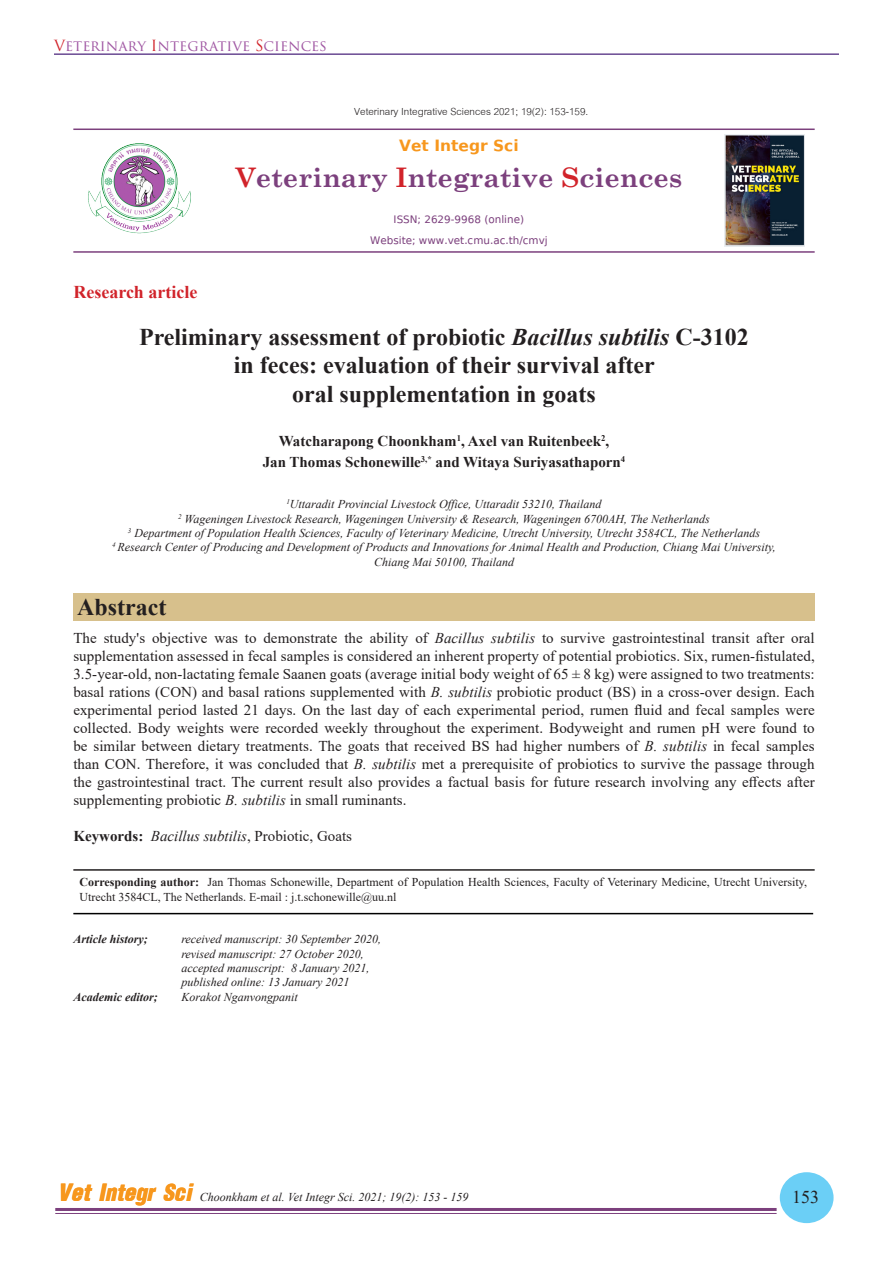
<style>
.page{position:relative;width:893px;height:1263px;background:#fff}
.page>*{position:absolute;margin:0;border:0;box-sizing:border-box;transform-origin:0 0}
.t1{font:36px "DSE Wat Ta Na";color:#f7971d}
.t2{font:700 27px "Century Schoolbook";color:#7c407d}
.t3{font:700 27px "Arundina Sans";color:#f7971d}
.t4{font:700 24px/28.8px "Times New Roman";color:#231f20;text-align:center}
.t5{font:18px/21px "Arundina Sans";color:#7c407d;text-align:center}
.t6{font:700 18px "Times New Roman";color:#d1232a}
.t7{font:18px "Times New Roman";color:#231f20}
.t8{font:15px/18px "Times New Roman";letter-spacing:.005em;color:#231f20;text-align:justify}
.t9{font:700 15px/21px "Times New Roman";color:#231f20;text-align:center}
.t10{font:15px "Cordia New";color:#231f20}
.t11{font:italic 15px "Times New Roman";color:#231f20}
.t12{font:15px "Trajan Pro 3";color:#a057a3}
.t13{font:italic 12px/14.4px "Times New Roman";color:#231f20;text-align:center}
.t14{font:12px/14.4px "Times New Roman";color:#231f20}
.t15{font:italic 700 12px "Times New Roman";color:#231f20}
.s1{color:#d1232a}
.s2{font-style:italic}
.s3{font-weight:700;font-style:normal}
.s4{font-style:normal}
.s5{font-weight:700}
</style>
<div class="page">
<hr style="left:55px;top:1208px;width:722px;height:3px;background:#7c407d">
<hr style="left:55px;top:1213px;width:722px;height:1px;background:#7c407d">
<div style="left:780px;top:1172px;width:54px;height:51px;background:#6bcff6;border-radius:50%"></div>
<hr style="left:54px;top:53px;width:785px;height:2px;background:#694992">
<img style="left:88px;top:143px;width:103px;height:91px">
<hr style="left:73px;top:129px;width:742px;height:1px;background:#7c407d">
<hr style="left:73px;top:251px;width:742px;height:2px;background:#7c407d">
<div style="left:73px;top:593px;width:742px;height:28px;background:#d7c08c"></div>
<hr style="left:73px;top:869px;width:742px;height:2px;background:#231f20">
<hr style="left:73px;top:913px;width:740px;height:1px;background:#000">
<img style="left:725px;top:134px;width:79px;height:113px">
<p class="t12" style="left:54px;top:35px;width:274px"><span class="s1">V</span>eterinary <span class="s1">I</span>ntegrative <span class="s1">S</span>ciences</p>
<p class="t10" style="left:354px;top:102px;width:236px">Veterinary Integrative Sciences 2021; 19(2): 153-159.</p>
<h2 class="t3" style="left:399px;top:130px;width:121px">Vet Integr Sci</h2>
<h2 class="t2" style="left:235px;top:156px;width:448px"><span class="s1">V</span>eterinary <span class="s1">I</span>ntegrative <span class="s1">S</span>ciences</h2>
<p class="t5" style="left:370px;top:207px;width:179px">ISSN; 2629-9968 (online)<br>Website; www.vet.cmu.ac.th/cmvj</p>
<p class="t6" style="left:73px;top:279px;width:126px">Research article</p>
<h3 class="t4" style="left:139px;top:321px;width:611px">Preliminary assessment of probiotic <span class="s2">Bacillus subtilis</span> C-3102 in feces: evaluation of their survival after<br>oral supplementation in goats</h3>
<p class="t9" style="left:263px;top:430px;width:364px">Watcharapong Choonkham<sup>1</sup>, Axel van Ruitenbeek<sup>2</sup>,<br>Jan Thomas Schonewille<sup>3,*</sup> and Witaya Suriyasathaporn<sup>4</sup></p>
<p class="t13" style="left:112px;top:497px;width:665px"><sup>1</sup>Uttaradit Provincial Livestock Office, Uttaradit 53210, Thailand<br><sup>2</sup> Wageningen Livestock Research, Wageningen University &amp; Research, Wageningen 6700AH, The Netherlands<br><sup>3</sup> Department of Population Health Sciences, Faculty of Veterinary Medicine, Utrecht University, Utrecht 3584CL, The Netherlands<br><sup>4</sup> Research Center of Producing and Development of Products and Innovations for Animal Health and Production, Chiang Mai University, Chiang Mai 50100, Thailand</p>
<h3 class="t4" style="left:77px;top:592px;width:91px">Abstract</h3>
<p class="t8" style="left:73px;top:629px;width:743px">The study's objective was to demonstrate the ability of <span class="s2">Bacillus subtilis</span> to survive gastrointestinal transit after oral supplementation assessed in fecal samples is considered an inherent property of potential probiotics. Six, rumen-fistulated, 3.5-year-old, non-lactating female Saanen goats (average initial body weight of 65 ± 8 kg) were assigned to two treatments: basal rations (CON) and basal rations supplemented with <span class="s2">B. subtilis</span> probiotic product (BS) in a cross-over design. Each experimental period lasted 21 days. On the last day of each experimental period, rumen fluid and fecal samples were collected. Body weights were recorded weekly throughout the experiment. Bodyweight and rumen pH were found to be similar between dietary treatments. The goats that received BS had higher numbers of <span class="s2">B. subtilis</span> in fecal samples than CON. Therefore, it was concluded that <span class="s2">B. subtilis</span> met a prerequisite of probiotics to survive the passage through the gastrointestinal tract. The current result also provides a factual basis for future research involving any effects after supplementing probiotic <span class="s2">B. subtilis</span> in small ruminants.</p>
<p class="t11" style="left:73px;top:826px;width:280px"><span class="s3">Keywords:</span> Bacillus subtilis<span class="s4">, Probiotic, Goats</span></p>
<p class="t14" style="left:79px;top:875px;width:729px"><span class="s5">Corresponding author:</span> Jan Thomas Schonewille, Department of Population Health Sciences, Faculty of Veterinary Medicine, Utrecht University,<br>Utrecht 3584CL, The Netherlands. E-mail : j.t.schonewille@uu.nl</p>
<p class="t15" style="left:73px;top:931px;width:76px">Article history;</p>
<p class="t13" style="left:181px;top:932px;width:201px;text-align:left">received manuscript: 30 September 2020, revised manuscript: 27 October 2020, accepted manuscript: 8 January 2021, published online: 13 January 2021</p>
<p class="t15" style="left:73px;top:988px;width:86px">Academic editor;</p>
<p class="t13" style="left:181px;top:989px;width:118px">Korakot Nganvongpanit</p>
<h1 class="t1" style="left:58px;top:1171px;width:135px">Vet Integr Sci</h1>
<p class="t13" style="left:200px;top:1190px;width:270px">Choonkham et al. Vet Integr Sci. 2021; 19(2): 153 - 159</p>
<p class="t7" style="left:792px;top:1184px;width:28px">153</p>
</div>
